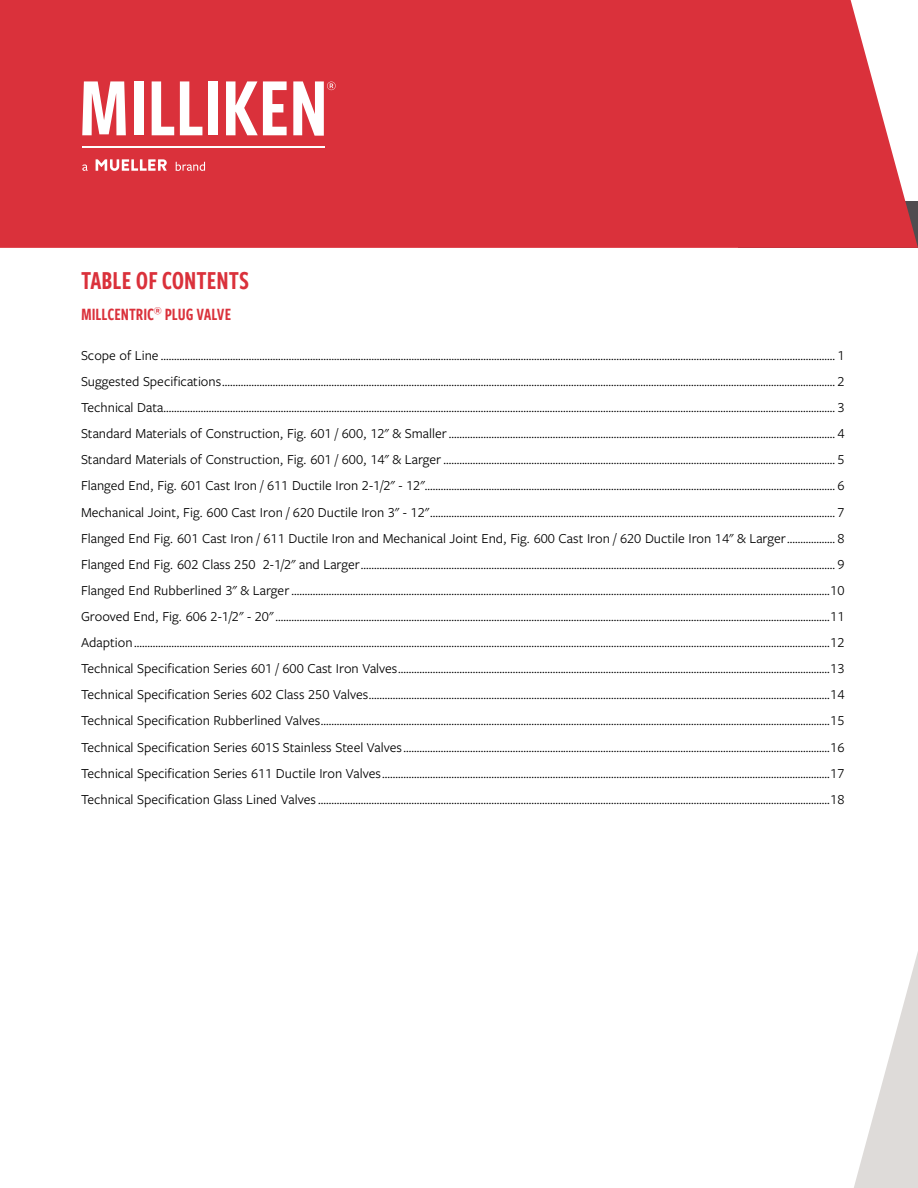
<style>
.page{position:relative;width:918px;height:1188px;background:#fff}
.page>*{position:absolute;margin:0;border:0;box-sizing:border-box;transform-origin:0 0}
.t1{font:27px "Freight Sans Cmp Pro Semi";color:#da313b}
.t2{font:18px "Freight Sans Cmp Pro Semi";color:#da313b}
.t3{font:14.25px/26.1px "Freight Sans Pro";color:#000;text-align:justify}
</style>
<div class="page">
<svg style="left:854px;top:952px;width:64px;height:236px;fill:#e4e1e0"></svg>
<div style="left:0;top:0;width:918px;height:248px;background:#da313b"></div>
<svg style="left:96px;top:159px;width:71px;height:12px"></svg>
<svg style="left:82px;top:81px;width:44px;height:54px"></svg>
<div style="left:134px;top:81px;width:9px;height:54px;background:#fff"></div>
<svg style="left:152px;top:81px;width:22px;height:54px"></svg>
<svg style="left:180px;top:81px;width:22px;height:54px"></svg>
<div style="left:208px;top:81px;width:10px;height:54px;background:#fff"></div>
<svg style="left:226px;top:81px;width:61px;height:54px"></svg>
<svg style="left:82px;top:164px;width:6px;height:7px"></svg>
<svg style="left:176px;top:162px;width:29px;height:9px"></svg>
<hr style="left:82px;top:146px;width:242px;height:1px;background:#fff">
<svg style="left:293px;top:81px;width:43px;height:55px"></svg>
<h1 class="t1" style="left:81px;top:262px;width:170px">TABLE OF CONTENTS</h1>
<p class="t2" style="left:81px;top:302px;width:152px">MILLCENTRIC<sup>®</sup> PLUG VALVE</p>
<p class="t3" style="left:81px;top:342px;width:765px">Scope of Line ............................................................................................................................................................................................................................................................. 1<br>Suggested Specifications...................................................................................................................................................................................................................................... 2<br>Technical Data............................................................................................................................................................................................................................................................ 3<br>Standard Materials of Construction, Fig. 601 / 600, 12" &amp; Smaller................................................................................................................................................. 4<br>Standard Materials of Construction, Fig. 601 / 600, 14" &amp; Larger................................................................................................................................................... 5<br>Flanged End, Fig. 601 Cast Iron / 611 Ductile Iron 2-1/2" - 12".......................................................................................................................................................... 6<br>Mechanical Joint, Fig. 600 Cast Iron / 620 Ductile Iron 3" - 12"........................................................................................................................................................ 7<br>Flanged End Fig. 601 Cast Iron / 611 Ductile Iron and Mechanical Joint End, Fig. 600 Cast Iron / 620 Ductile Iron 14" &amp; Larger.................. 8<br>Flanged End Fig. 602 Class 250 2-1/2" and Larger.................................................................................................................................................................................. 9<br>Flanged End Rubberlined 3" &amp; Larger..........................................................................................................................................................................................................10<br>Grooved End, Fig. 606 2-1/2" - 20" ................................................................................................................................................................................................................11<br>Adaption.....................................................................................................................................................................................................................................................................12<br>Technical Specification Series 601 / 600 Cast Iron Valves..................................................................................................................................................................13<br>Technical Specification Series 602 Class 250 Valves.............................................................................................................................................................................14<br>Technical Specification Rubberlined Valves...............................................................................................................................................................................................15<br>Technical Specification Series 601S Stainless Steel Valves................................................................................................................................................................16<br>Technical Specification Series 611 Ductile Iron Valves........................................................................................................................................................................17<br>Technical Specification Glass Lined Valves ................................................................................................................................................................................................18</p>
</div>
